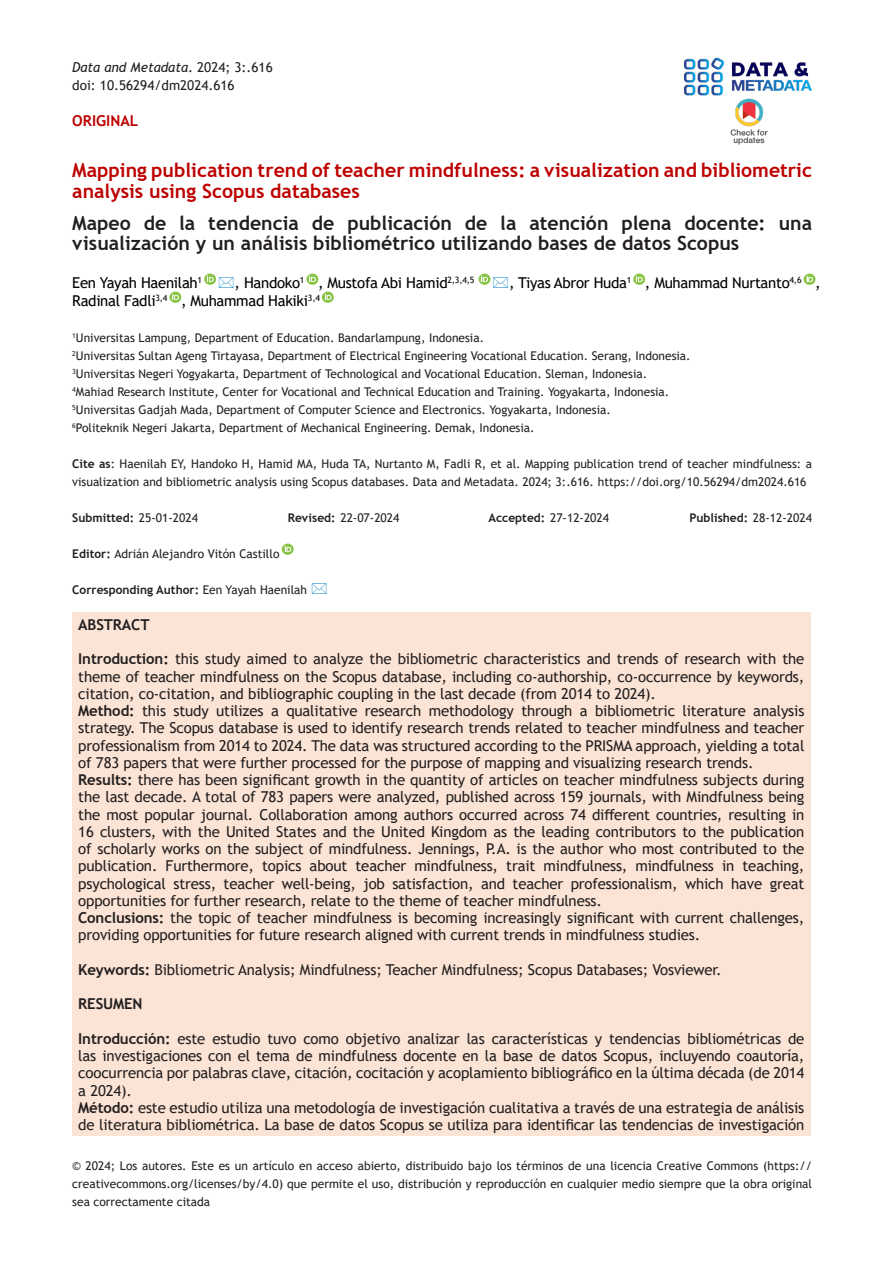
<style>
.page{position:relative;width:893px;height:1263px;background:#fff}
.page>*{position:absolute;margin:0;border:0;box-sizing:border-box;transform-origin:0 0}
.t1{font:700 19.5px/19.5px "Trebuchet MS";color:#231f20}
.t2{font:700 19.5px/21px "Trebuchet MS";color:#be0000}
.t3{font:15px/17.2px "Trebuchet MS";letter-spacing:-.01em;color:#231f20;text-align:justify}
.t4{font:15px "Trebuchet MS";letter-spacing:-.02em;color:#000}
.t5{font:700 15px "Trebuchet MS";letter-spacing:-.01em;color:#231f20}
.t6{font:700 15px "Trebuchet MS";color:#be0000}
.t7{font:italic 13.5px "Trebuchet MS";color:#231f20}
.t8{font:13.5px "Trebuchet MS";color:#231f20}
.t9{font:12px/18px "Trebuchet MS";color:#231f20;text-align:justify}
.t10{font:700 12px "Trebuchet MS";color:#231f20}
.s1{font-style:normal}
.s2{font-weight:700}
.s3{font-weight:400}
</style>
<div class="page">
<img style="left:683px;top:57px;width:129px;height:39px">
<img style="left:730px;top:98px;width:38px;height:47px">
<svg style="left:306px;top:274px;width:12px;height:11px"></svg>
<svg style="left:633px;top:274px;width:12px;height:11px"></svg>
<svg style="left:804px;top:274px;width:11px;height:11px"></svg>
<svg style="left:169px;top:292px;width:12px;height:11px"></svg>
<svg style="left:322px;top:292px;width:12px;height:11px"></svg>
<div style="left:72px;top:613px;width:739px;height:523px;background:#fbe4d5"></div>
<svg style="left:282px;top:544px;width:12px;height:11px"></svg>
<svg style="left:204px;top:274px;width:13px;height:11px"></svg>
<svg style="left:479px;top:274px;width:12px;height:11px"></svg>
<p class="t7" style="left:72px;top:59px;width:202px">Data and Metadata<span class="s1">. 2024; 3:.616</span></p>
<p class="t8" style="left:72px;top:77px;width:164px">doi: 10.56294/dm2024.616</p>
<p class="t6" style="left:72px;top:111px;width:67px">ORIGINAL</p>
<p class="t2" style="left:72px;top:159px;width:741px">Mapping publication trend of teacher mindfulness: a visualization and bibliometric analysis using Scopus databases</p>
<p class="t1" style="left:72px;top:214px;width:741px">Mapeo de la tendencia de publicación de la atención plena docente: una visualización y un análisis bibliométrico utilizando bases de datos Scopus</p>
<p class="t4" style="left:72px;top:273px;width:131px">Een Yayah Haenilah<sup>1</sup></p>
<p class="t4" style="left:235px;top:273px;width:241px">, Handoko<sup>1</sup> , Mustofa Abi Hamid<sup>2,3,4,5</sup></p>
<p class="t4" style="left:509px;top:273px;width:313px">, Tiyas Abror Huda<sup>1</sup> , Muhammad Nurtanto<sup>4,6</sup> ,</p>
<p class="t4" style="left:72px;top:291px;width:249px">Radinal Fadli<sup>3,4</sup> , Muhammad Hakiki<sup>3,4</sup></p>
<p class="t9" style="left:72px;top:329px;width:413px"><sup>1</sup>Universitas Lampung, Department of Education. Bandarlampung, Indonesia.</p>
<p class="t9" style="left:72px;top:347px;width:620px"><sup>2</sup>Universitas Sultan Ageng Tirtayasa, Department of Electrical Engineering Vocational Education. Serang, Indonesia.</p>
<p class="t9" style="left:72px;top:365px;width:576px"><sup>3</sup>Universitas Negeri Yogyakarta, Department of Technological and Vocational Education. Sleman, Indonesia.</p>
<p class="t9" style="left:72px;top:383px;width:599px"><sup>4</sup>Mahiad Research Institute, Center for Vocational and Technical Education and Training. Yogyakarta, Indonesia.</p>
<p class="t9" style="left:72px;top:401px;width:540px"><sup>5</sup>Universitas Gadjah Mada, Department of Computer Science and Electronics. Yogyakarta, Indonesia.</p>
<p class="t9" style="left:72px;top:419px;width:464px"><sup>6</sup>Politeknik Negeri Jakarta, Department of Mechanical Engineering. Demak, Indonesia.</p>
<p class="t9" style="left:72px;top:455px;width:741px"><span class="s2">Cite as</span>: Haenilah EY, Handoko H, Hamid MA, Huda TA, Nurtanto M, Fadli R, et al. Mapping publication trend of teacher mindfulness: a visualization and bibliometric analysis using Scopus databases. Data and Metadata. 2024; 3:.616. https://doi.org/10.56294/dm2024.616</p>
<p class="t10" style="left:72px;top:510px;width:127px">Submitted: <span class="s3">25-01-2024</span></p>
<p class="t9" style="left:288px;top:509px;width:113px"><span class="s2">Revised:</span> 22-07-2024</p>
<p class="t9" style="left:488px;top:509px;width:122px"><span class="s2">Accepted:</span> 27-12-2024</p>
<p class="t10" style="left:689px;top:510px;width:124px">Published: <span class="s3">28-12-2024</span></p>
<p class="t9" style="left:72px;top:545px;width:209px"><span class="s2">Editor:</span> Adrián Alejandro Vitón Castillo</p>
<p class="t10" style="left:72px;top:582px;width:236px">Corresponding Author: <span class="s3">Een Yayah Haenilah</span></p>
<p class="t5" style="left:78px;top:615px;width:73px">ABSTRACT</p>
<p class="t3" style="left:78px;top:650px;width:728px"><span class="s2">Introduction:</span> this study aimed to analyze the bibliometric characteristics and trends of research with the theme of teacher mindfulness on the Scopus database, including co-authorship, co-occurrence by keywords, citation, co-citation, and bibliographic coupling in the last decade (from 2014 to 2024).</p>
<p class="t3" style="left:78px;top:702px;width:728px"><span class="s2">Method:</span> this study utilizes a qualitative research methodology through a bibliometric literature analysis strategy. The Scopus database is used to identify research trends related to teacher mindfulness and teacher professionalism from 2014 to 2024. The data was structured according to the PRISMA approach, yielding a total of 783 papers that were further processed for the purpose of mapping and visualizing research trends.</p>
<p class="t3" style="left:78px;top:771px;width:728px"><span class="s2">Results:</span> there has been significant growth in the quantity of articles on teacher mindfulness subjects during the last decade. A total of 783 papers were analyzed, published across 159 journals, with Mindfulness being the most popular journal. Collaboration among authors occurred across 74 different countries, resulting in 16 clusters, with the United States and the United Kingdom as the leading contributors to the publication of scholarly works on the subject of mindfulness. Jennings, P.A. is the author who most contributed to the publication. Furthermore, topics about teacher mindfulness, trait mindfulness, mindfulness in teaching, psychological stress, teacher well-being, job satisfaction, and teacher professionalism, which have great opportunities for further research, relate to the theme of teacher mindfulness.</p>
<p class="t3" style="left:78px;top:909px;width:728px"><span class="s2">Conclusions:</span> the topic of teacher mindfulness is becoming increasingly significant with current challenges, providing opportunities for future research aligned with current trends in mindfulness studies.</p>
<p class="t3" style="left:78px;top:961px;width:645px"><span class="s2">Keywords:</span> Bibliometric Analysis; Mindfulness; Teacher Mindfulness; Scopus Databases; Vosviewer.</p>
<p class="t5" style="left:78px;top:995px;width:66px">RESUMEN</p>
<p class="t3" style="left:78px;top:1030px;width:728px"><span class="s2">Introducción:</span> este estudio tuvo como objetivo analizar las características y tendencias bibliométricas de las investigaciones con el tema de mindfulness docente en la base de datos Scopus, incluyendo coautoría, coocurrencia por palabras clave, citación, cocitación y acoplamiento bibliográfico en la última década (de 2014 a 2024).</p>
<p class="t3" style="left:78px;top:1099px;width:728px"><span class="s2">Método:</span> este estudio utiliza una metodología de investigación cualitativa a través de una estrategia de análisis de literatura bibliométrica. La base de datos Scopus se utiliza para identificar las tendencias de investigación</p>
<p class="t9" style="left:72px;top:1157px;width:741px">© 2024; Los autores. Este es un artículo en acceso abierto, distribuido bajo los términos de una licencia Creative Commons (https:// creativecommons.org/licenses/by/4.0) que permite el uso, distribución y reproducción en cualquier medio siempre que la obra original sea correctamente citada</p>
</div>
